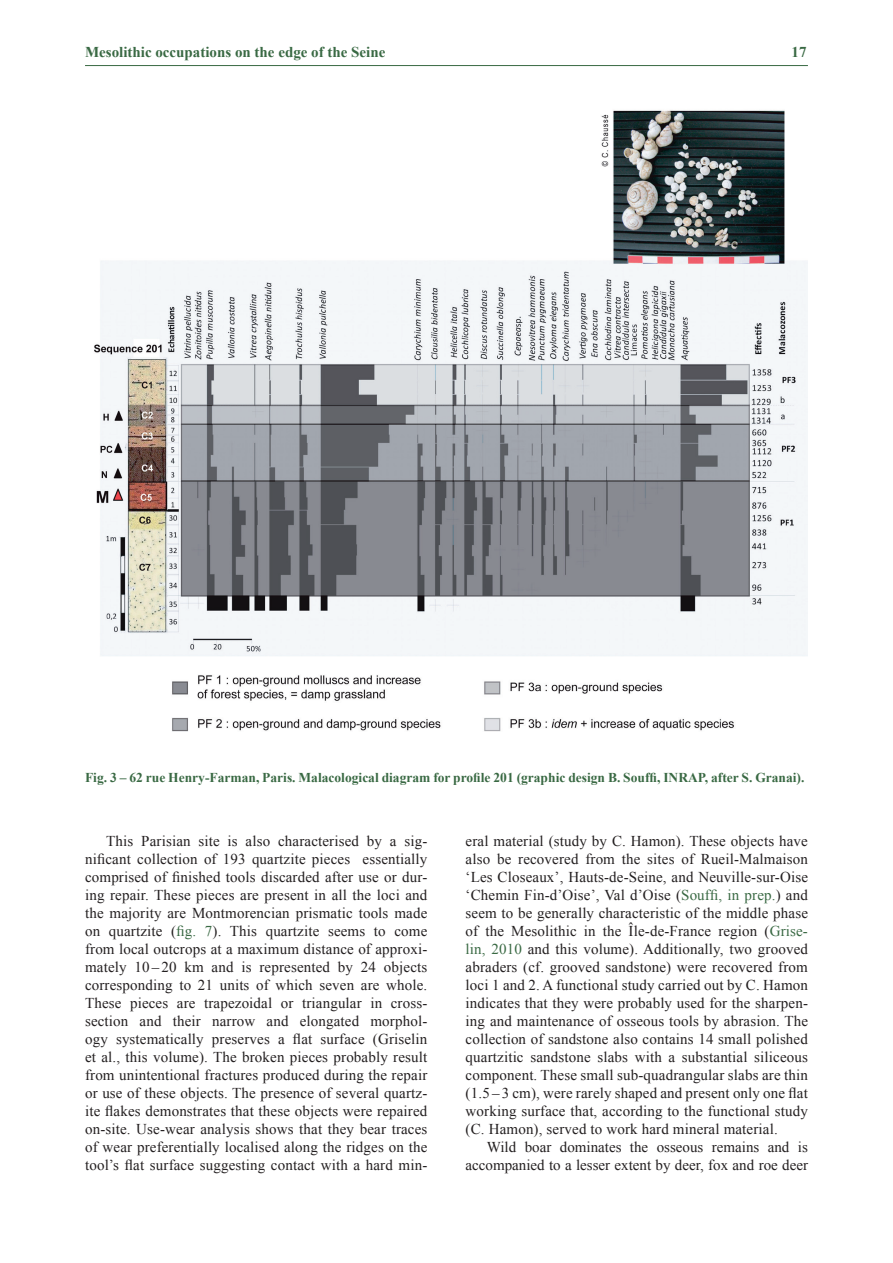
<style>
.page{position:relative;width:893px;height:1263px;background:#fff}
.page>*{position:absolute;margin:0;border:0;box-sizing:border-box;transform-origin:0 0}
.t1{font:15px/18px "Times New Roman";letter-spacing:.01em;color:#231f20;text-align:justify}
.t2{font:700 15px "Times New Roman";color:#396943}
.t3{font:700 13.5px "Times New Roman";color:#396943}
.s1{color:#396943}
</style>
<div class="page">
<hr style="left:85px;top:65px;width:723px;height:1px;background:#396943">
<img style="left:94px;top:110px;width:714px;height:622px">
<p class="t2" style="left:85px;top:42px;width:302px">Mesolithic occupations on the edge of the Seine</p>
<p class="t2" style="left:792px;top:42px;width:16px">17</p>
<p class="t3" style="left:85px;top:768px;width:721px">Fig. 3 – 62 rue Henry-Farman, Paris. Malacological diagram for profile 201 (graphic design B. Souffi, INRAP, after S. Granai).</p>
<p class="t1" style="left:85px;top:832px;width:344px;text-indent:21px">This Parisian site is also characterised by a sig&shy;nificant collection of 193 quartzite pieces essentially comprised of finished tools discarded after use or dur&shy;ing repair. These pieces are present in all the loci and the majority are Montmorencian prismatic tools made on quartzite (<span class="s1">fig. 7</span>). This quartzite seems to come from local outcrops at a maximum distance of approxi&shy;mately 10 – 20 km and is represented by 24 objects corresponding to 21 units of which seven are whole.<br>These pieces are trapezoidal or triangular in cross&shy;section and their narrow and elongated morphol&shy;ogy systematically preserves a flat surface (Griselin et al., this volume). The broken pieces probably result from unintentional fractures produced during the repair or use of these objects. The presence of several quartz&shy;ite flakes demonstrates that these objects were repaired on-site. Use-wear analysis shows that they bear traces of wear preferentially localised along the ridges on the tool’s flat surface suggesting contact with a hard min-</p>
<p class="t1" style="left:466px;top:832px;width:344px">eral material (study by C. Hamon). These objects have</p>
<p class="t1" style="left:466px;top:850px;width:344px">also be recovered from the sites of Rueil-Malmaison</p>
<p class="t1" style="left:466px;top:868px;width:344px">‘Les Closeaux’, Hauts-de-Seine, and Neuville-sur-Oise</p>
<p class="t1" style="left:466px;top:886px;width:344px">‘Chemin Fin-d’Oise’, Val d’Oise (<span class="s1">Souffi, in prep.</span>) and</p>
<p class="t1" style="left:466px;top:904px;width:344px">seem to be generally characteristic of the middle phase</p>
<p class="t1" style="left:466px;top:922px;width:344px">of the Mesolithic in the Île-de-France region (<span class="s1">Grise-</span></p>
<p class="t1" style="left:466px;top:940px;width:344px"><span class="s1">lin, 2010</span> and this volume). Additionally, two grooved</p>
<p class="t1" style="left:466px;top:958px;width:344px">abraders (cf. grooved sandstone) were recovered from</p>
<p class="t1" style="left:466px;top:976px;width:344px">loci 1 and 2. A functional study carried out by C. Hamon</p>
<p class="t1" style="left:466px;top:994px;width:344px">indicates that they were probably used for the sharpen-</p>
<p class="t1" style="left:466px;top:1012px;width:344px">ing and maintenance of osseous tools by abrasion. The</p>
<p class="t1" style="left:466px;top:1030px;width:344px">collection of sandstone also contains 14 small polished</p>
<p class="t1" style="left:466px;top:1048px;width:344px">quartzitic sandstone slabs with a substantial siliceous</p>
<p class="t1" style="left:466px;top:1066px;width:344px">component. These small sub-quadrangular slabs are thin</p>
<p class="t1" style="left:466px;top:1084px;width:344px">(1.5 – 3 cm), were rarely shaped and present only one flat</p>
<p class="t1" style="left:466px;top:1102px;width:344px">working surface that, according to the functional study</p>
<p class="t1" style="left:466px;top:1120px;width:314px">(C. Hamon), served to work hard mineral material.</p>
<p class="t1" style="left:487px;top:1138px;width:323px">Wild boar dominates the osseous remains and is</p>
<p class="t1" style="left:466px;top:1156px;width:344px">accompanied to a lesser extent by deer, fox and roe deer</p>
</div>
